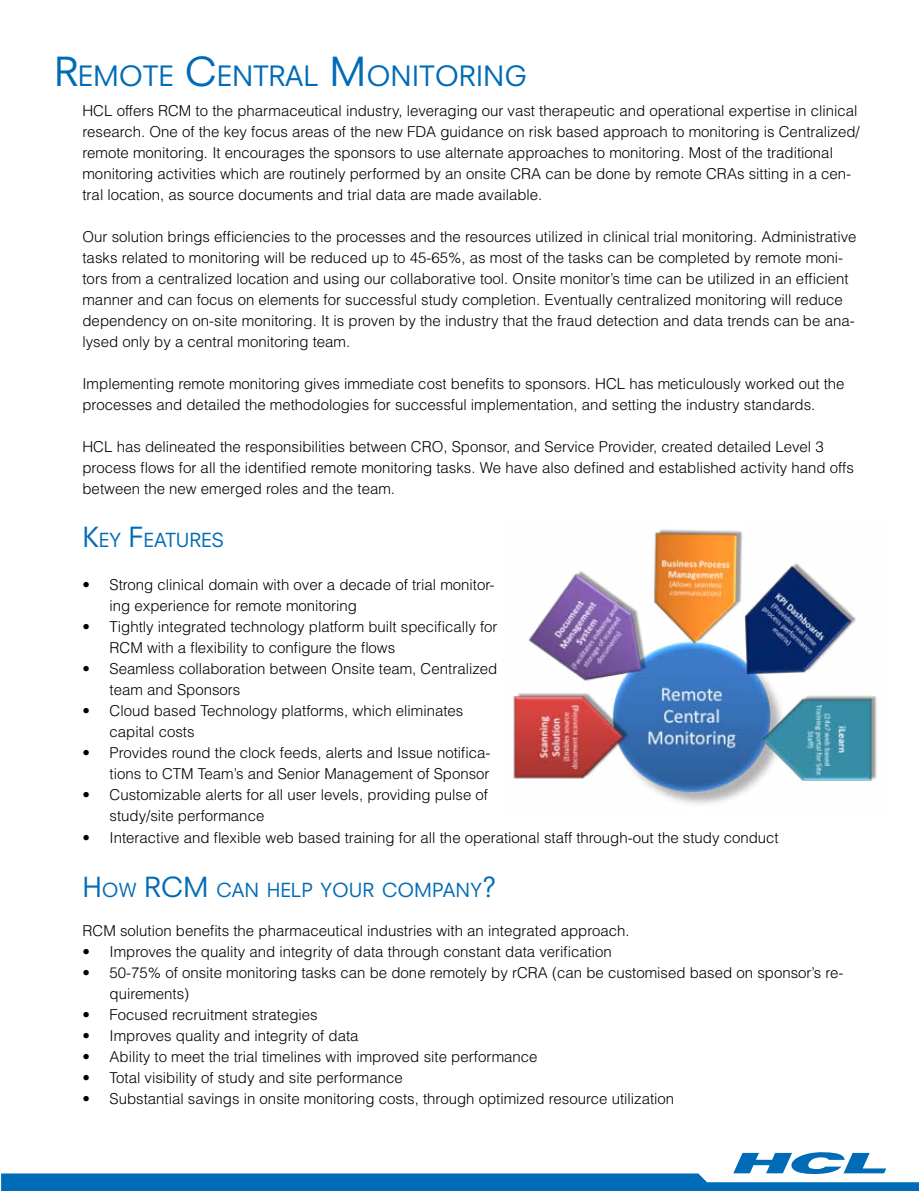
<style>
.page{position:relative;width:919px;height:1191px;background:#fff}
.page>*{position:absolute;margin:0;border:0;box-sizing:border-box;transform-origin:0 0}
.t1{font:27.3px "Neuzeit S";color:#006bb6}
.t2{font:18.9px "Neuzeit S";color:#006bb6}
.t3{font:300 15px/21px "Helvetica";color:#000}
.s1{font-size:39px}
.s2{font-size:27px}
</style>
<div class="page">
<svg style="left:1px;top:1152px;width:917px;height:39px"></svg>
<img style="left:513px;top:529px;width:364px;height:276px">
<h1 class="t1" style="left:54px;top:59px;width:474px"><span class="s1">R</span>EMOTE <span class="s1">C</span>ENTRAL <span class="s1">M</span>ONITORING</h1>
<p class="t3" style="left:82px;top:100px;width:778px">HCL offers RCM to the pharmaceutical industry, leveraging our vast therapeutic and operational expertise in clinical research. One of the key focus areas of the new FDA guidance on risk based approach to monitoring is Centralized/ remote monitoring. It encourages the sponsors to use alternate approaches to monitoring. Most of the traditional monitoring activities which are routinely performed by an onsite CRA can be done by remote CRAs sitting in a cen&shy;tral location, as source documents and trial data are made available.</p>
<p class="t3" style="left:82px;top:226px;width:775px">Our solution brings efficiencies to the processes and the resources utilized in clinical trial monitoring. Administrative tasks related to monitoring will be reduced up to 45-65%, as most of the tasks can be completed by remote moni&shy;tors from a centralized location and using our collaborative tool. Onsite monitor’s time can be utilized in an efficient manner and can focus on elements for successful study completion. Eventually centralized monitoring will reduce dependency on on-site monitoring. It is proven by the industry that the fraud detection and data trends can be ana&shy;lysed only by a central monitoring team.</p>
<p class="t3" style="left:82px;top:373px;width:763px">Implementing remote monitoring gives immediate cost benefits to sponsors. HCL has meticulously worked out the processes and detailed the methodologies for successful implementation, and setting the industry standards.</p>
<p class="t3" style="left:82px;top:436px;width:772px">HCL has delineated the responsibilities between CRO, Sponsor, and Service Provider, created detailed Level 3 process flows for all the identified remote monitoring tasks. We have also defined and established activity hand offs between the new emerged roles and the team.</p>
<p class="t2" style="left:82px;top:529px;width:143px"><span class="s2">K</span>EY <span class="s2">F</span>EATURES</p>
<p class="t3" style="left:109px;top:574px;width:386px;text-indent:-27px">• Strong clinical domain with over a decade of trial monitor&shy;ing experience for remote monitoring</p>
<p class="t3" style="left:109px;top:616px;width:389px;text-indent:-27px">• Tightly integrated technology platform built specifically for<br>RCM with a flexibility to configure the flows</p>
<p class="t3" style="left:109px;top:658px;width:389px;text-indent:-27px">• Seamless collaboration between Onsite team, Centralized team and Sponsors</p>
<p class="t3" style="left:109px;top:700px;width:355px;text-indent:-27px">• Cloud based Technology platforms, which eliminates capital costs</p>
<p class="t3" style="left:82px;top:742px;width:409px;text-align:right">• Provides round the clock feeds, alerts and Issue notifica&shy;tions to CTM Team’s and Senior Management of Sponsor</p>
<p class="t3" style="left:109px;top:784px;width:380px;text-indent:-27px">• Customizable alerts for all user levels, providing pulse of study/site performance</p>
<p class="t3" style="left:82px;top:826px;width:697px">• Interactive and flexible web based training for all the operational staff through-out the study conduct</p>
<p class="t2" style="left:82px;top:878px;width:416px"><span class="s2">H</span> OW <span class="s2">RCM</span> CAN HELP YOUR COM PANY<span class="s2">?</span></p>
<p class="t3" style="left:82px;top:919px;width:548px">RCM solution benefits the pharmaceutical industries with an integrated approach.</p>
<p class="t3" style="left:82px;top:940px;width:531px">• Improves the quality and integrity of data through constant data verification</p>
<p class="t3" style="left:109px;top:961px;width:735px;text-indent:-27px">• 50-75% of onsite monitoring tasks can be done remotely by rCRA (can be customised based on sponsor’s re&shy;quirements)</p>
<p class="t3" style="left:82px;top:1003px;width:237px">• Focused recruitment strategies</p>
<p class="t3" style="left:82px;top:1024px;width:277px">• Improves quality and integrity of data</p>
<p class="t3" style="left:82px;top:1045px;width:456px">• Ability to meet the trial timelines with improved site performance</p>
<p class="t3" style="left:82px;top:1066px;width:322px">• Total visibility of study and site performance</p>
<p class="t3" style="left:82px;top:1087px;width:593px">• Substantial savings in onsite monitoring costs, through optimized resource utilization</p>
</div>
